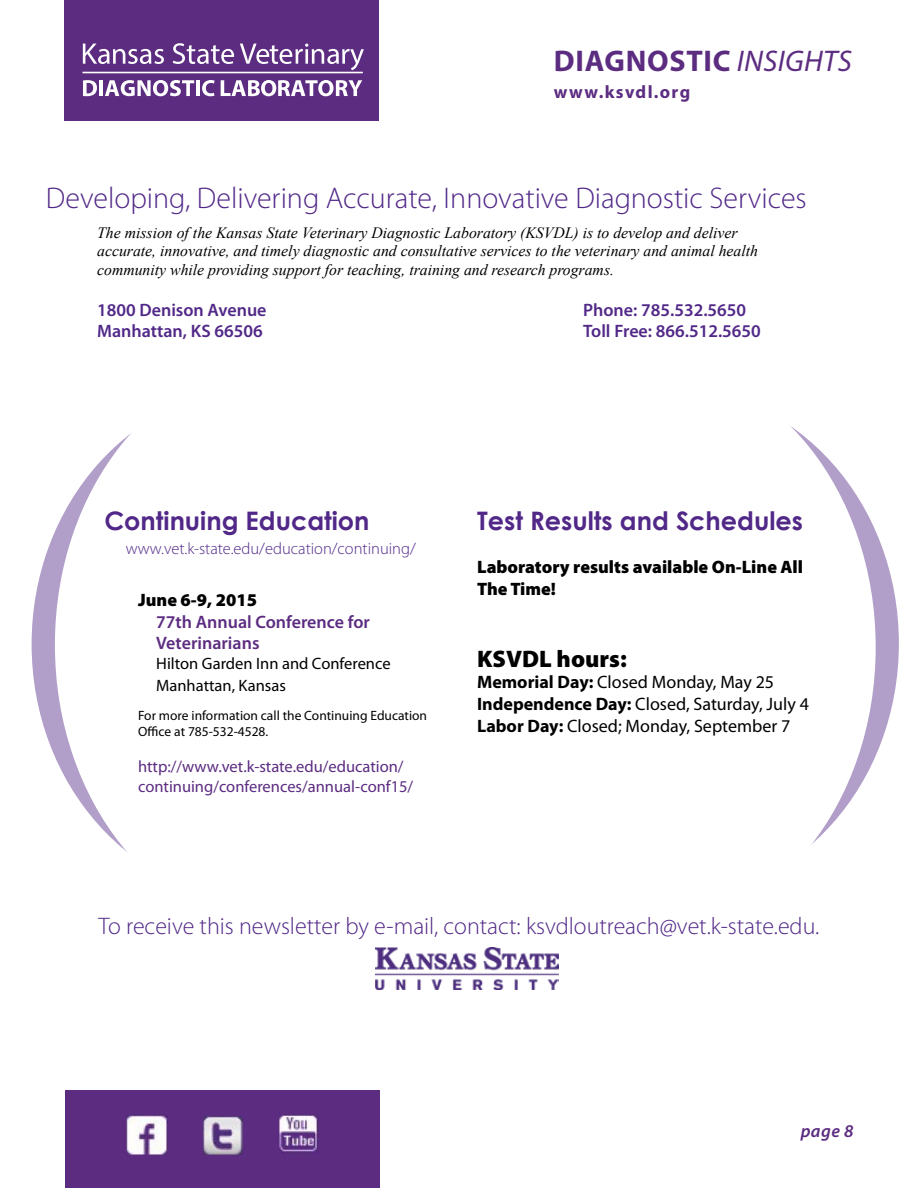
<style>
.page{position:relative;width:918px;height:1188px;background:#fff}
.page>*{position:absolute;margin:0;border:0;box-sizing:border-box;transform-origin:0 0}
.t1{font:300 30px "Myriad Pro";color:#512888}
.t2{font:700 30px "Myriad Pro";letter-spacing:.025em;color:#5c2c81}
.t3{font:700 25.5px "Century Gothic";color:#512888}
.t4{font:300 24px "Myriad Pro";color:#512888}
.t5{font:900 24px "Myriad Pro";color:#000}
.t6{font:18px/21.6px "Myriad Pro";color:#000}
.t7{font:600 18px "Myriad Pro";color:#512888}
.t8{font:900 18px/21.6px "Myriad Pro";color:#000}
.t9{font:600 18px/21.6px "Myriad Pro";color:#5c2c81}
.t10{font:700 18px "Myriad Pro";letter-spacing:.075em;color:#5c2c81}
.t11{font:italic 600 18px "Myriad Pro";color:#5c2c81}
.t12{font:16.5px/19.8px "Myriad Pro";color:#5c2c81}
.t13{font:16.5px/21.6px "Myriad Pro";color:#000}
.t14{font:300 16.5px "Myriad Pro";color:#512888}
.t15{font:italic 15.75px/18.9px "Times New Roman";color:#000}
.t16{font:13.5px/16.2px "Myriad Pro";color:#000}
.s1{font-weight:400;font-style:italic}
.s2{font-weight:700}
</style>
<div class="page">
<div style="left:32px;top:389px;width:455px;height:510px;background:#b19ec9;border-radius:50%"></div>
<div style="left:55px;top:361px;width:455px;height:567px;background:#fff;border-radius:50%"></div>
<div style="left:444px;top:388px;width:455px;height:510px;background:#b19ec9;border-radius:50%"></div>
<div style="left:421px;top:364px;width:455px;height:567px;background:#fff;border-radius:50%"></div>
<div style="left:64px;top:0;width:315px;height:120px;background:#5c2c81"></div>
<svg style="left:83px;top:80px;width:14px;height:16px"></svg>
<hr style="left:99px;top:80px;width:4px;height:16px;background:#fff">
<svg style="left:105px;top:80px;width:89px;height:16px"></svg>
<hr style="left:196px;top:80px;width:4px;height:16px;background:#fff">
<svg style="left:202px;top:80px;width:13px;height:16px"></svg>
<svg style="left:221px;top:80px;width:141px;height:16px"></svg>
<svg style="left:83px;top:44px;width:81px;height:20px"></svg>
<svg style="left:173px;top:43px;width:61px;height:21px"></svg>
<svg style="left:240px;top:44px;width:124px;height:26px"></svg>
<hr style="left:83px;top:72px;width:280px;height:1px;background:#fff">
<img style="left:375px;top:947px;width:183px;height:43px">
<div style="left:65px;top:1090px;width:315px;height:98px;background:#5c2c81"></div>
<img style="left:126px;top:1115px;width:41px;height:39px">
<img style="left:203px;top:1117px;width:39px;height:37px">
<img style="left:280px;top:1115px;width:39px;height:39px">
<h1 class="t2" style="left:554px;top:44px;width:300px">DIAGNOSTIC <span class="s1">INSIGHTS</span></h1>
<p class="t10" style="left:554px;top:82px;width:138px">www.ksvdl.org</p>
<h1 class="t1" style="left:46px;top:181px;width:762px">Developing, Delivering Accurate, Innovative Diagnostic Services</h1>
<p class="t15" style="left:97px;top:223px;width:662px">The mission of the Kansas State Veterinary Diagnostic Laboratory (KSVDL) is to develop and deliver accurate, innovative, and timely diagnostic and consultative services to the veterinary and animal health community while providing support for teaching, training and research programs.</p>
<p class="t7" style="left:97px;top:300px;width:171px">1800 Denison Avenue</p>
<p class="t7" style="left:583px;top:300px;width:165px">Phone: 785.532.5650</p>
<p class="t7" style="left:97px;top:321px;width:167px">Manhattan, KS 66506</p>
<p class="t7" style="left:583px;top:321px;width:179px">Toll Free: 866.512.5650</p>
<h2 class="t3" style="left:104px;top:501px;width:267px">Continuing Education</h2>
<p class="t14" style="left:126px;top:539px;width:292px">www.vet.k-state.edu/education/continuing/</p>
<p class="t8" style="left:138px;top:589px;width:120px">June 6-9, 2015</p>
<p class="t9" style="left:156px;top:611px;width:215px">77th Annual Conference for<br>Veterinarians</p>
<p class="t13" style="left:156px;top:653px;width:236px">Hilton Garden Inn and Conference<br>Manhattan, Kansas</p>
<p class="t16" style="left:138px;top:707px;width:291px">For more information call the Continuing Education<br>Office at 785-532-4528.</p>
<p class="t12" style="left:138px;top:757px;width:277px">http://www.vet.k-state.edu/education/ continuing/conferences/annual-conf15/</p>
<h2 class="t3" style="left:477px;top:501px;width:327px">Test Results and Schedules</h2>
<p class="t8" style="left:477px;top:556px;width:328px">Laboratory results available On-Line All<br>The Time!</p>
<h3 class="t5" style="left:477px;top:645px;width:151px">KSVDL hours:</h3>
<p class="t6" style="left:477px;top:672px;width:333px"><span class="s2">Memorial Day:</span> Closed Monday, May 25<br><span class="s2">Independence Day:</span> Closed, Saturday, July 4<br><span class="s2">Labor Day:</span> Closed; Monday, September 7</p>
<h3 class="t4" style="left:99px;top:913px;width:722px">To receive this newsletter by e-mail, contact: ksvdloutreach@vet.k-state.edu.</h3>
<p class="t11" style="left:801px;top:1121px;width:54px">page 8</p>
</div>
